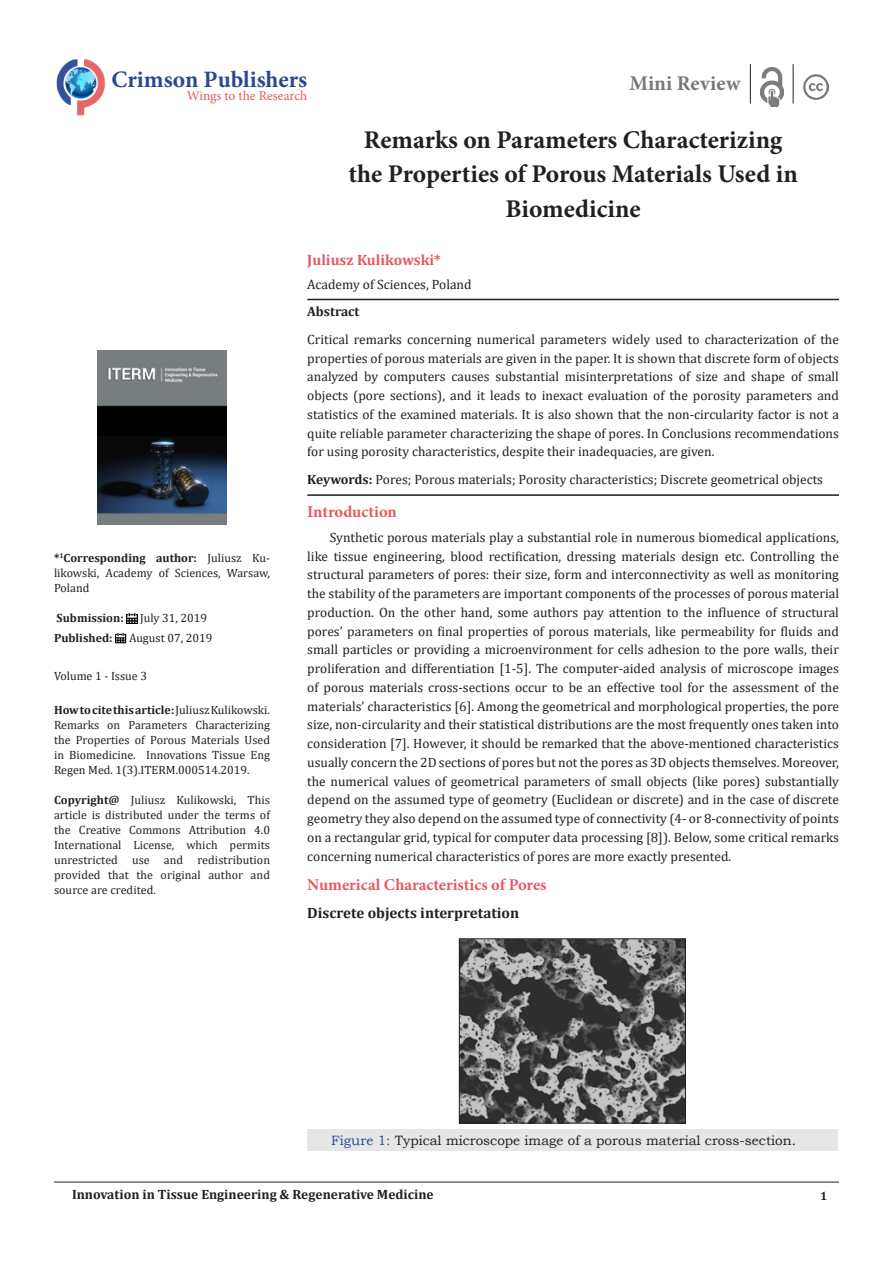
<style>
.page{position:relative;width:893px;height:1263px;background:#fff}
.page>*{position:absolute;margin:0;border:0;box-sizing:border-box;transform-origin:0 0}
.t1{font:700 25.5px/34.5px "Minion Pro";color:#231f20;text-align:center}
.t2{font:700 23.55px "Minion Pro";color:#2a4791}
.t3{font:700 21px "Minion Pro";letter-spacing:.005em;color:#76787b}
.t4{font:700 16.5px "Minion Pro";color:#e65960}
.t5{font:700 15px "Cambria";color:#231f20}
.t6{font:700 15px "Cambria";color:#e65960}
.List_Paragraph{font:13.5px/18.8px "Cambria";color:#231f20;text-align:justify}
.t7{font:13.5px "Bookman Old Style";color:#231f20}
.t8{font:700 13.5px "Cambria";color:#231f20}
.t9{font:13.5px "Minion Pro";color:#e65960}
.t10{font:12px/15px "Cambria";color:#231f20;text-align:justify}
.t11{font:700 12px "Cambria";color:#231f20}
.s1{font-weight:700}
.s2{color:#2a4791}
</style>
<div class="page">
<hr style="left:54px;top:1182px;width:785px;height:1px;background:#231f20">
<hr style="left:307px;top:299px;width:532px;height:1px;background:#231f20">
<div style="left:307px;top:1129px;width:530px;height:22px;background:#e6e6e6"></div>
<img style="left:461px;top:940px;width:223px;height:181px">
<div style="left:459px;top:938px;width:227px;height:185px;border:1px solid #231f20"></div>
<img style="left:56px;top:59px;width:50px;height:57px">
<hr style="left:750px;top:64px;width:1px;height:40px;background:#231f20">
<img style="left:760px;top:67px;width:23px;height:40px">
<hr style="left:793px;top:64px;width:1px;height:40px;background:#231f20">
<img style="left:803px;top:74px;width:26px;height:26px">
<svg style="left:126px;top:613px;width:11px;height:11px"></svg>
<svg style="left:115px;top:633px;width:11px;height:10px"></svg>
<img style="left:97px;top:351px;width:130px;height:173px">
<hr style="left:307px;top:494px;width:532px;height:2px;background:#231f20">
<p class="t2" style="left:111px;top:63px;width:197px">Crimson Publishers</p>
<p class="t9" style="left:187px;top:87px;width:122px">Wings to the Research</p>
<p class="t3" style="left:629px;top:69px;width:112px">Mini Review</p>
<p class="t1" style="left:348px;top:122px;width:451px">Remarks on Parameters Characterizing the Properties of Porous Materials Used in<br>Biomedicine</p>
<p class="t6" style="left:307px;top:249px;width:135px">Juliusz Kulikowski*</p>
<p class="List_Paragraph" style="left:307px;top:275px;width:166px">Academy of Sciences, Poland</p>
<p class="t10" style="left:54px;top:550px;width:218px"><span class="s1">*</span><sup>1</sup><span class="s1">Corresponding author:</span> Juliusz Ku&shy;likowski, Academy of Sciences, Warsaw, Poland</p>
<p class="t11" style="left:57px;top:610px;width:69px">Submission:</p>
<p class="t10" style="left:140px;top:610px;width:69px">July 31, 2019</p>
<p class="t11" style="left:54px;top:629px;width:60px">Published:</p>
<p class="t10" style="left:129px;top:630px;width:85px">August 07, 2019</p>
<p class="t10" style="left:54px;top:668px;width:95px">Volume 1 - Issue 3</p>
<p class="t10" style="left:54px;top:702px;width:218px"><span class="s1">How to cite this article:</span>Juliusz Kulikowski.<br>Remarks on Parameters Characterizing the Properties of Porous Materials Used in Biomedicine. Innovations Tissue Eng Regen Med. 1(3).ITERM.000514.2019.</p>
<p class="t10" style="left:54px;top:792px;width:218px"><span class="s1">Copyright@</span> Juliusz Kulikowski, This article is distributed under the terms of the Creative Commons Attribution 4.0<br>International License, which permits unrestricted use and redistribution provided that the original author and source are credited.</p>
<p class="t8" style="left:307px;top:302px;width:54px">Abstract</p>
<p class="List_Paragraph" style="left:307px;top:330px;width:533px">Critical remarks concerning numerical parameters widely used to characterization of the properties of porous materials are given in the paper. It is shown that discrete form of objects analyzed by computers causes substantial misinterpretations of size and shape of small objects (pore sections), and it leads to inexact evaluation of the porosity parameters and statistics of the examined materials. It is also shown that the non-circularity factor is not a quite reliable parameter characterizing the shape of pores. In Conclusions recommendations for using porosity characteristics, despite their inadequacies, are given.</p>
<p class="List_Paragraph" style="left:307px;top:470px;width:517px"><span class="s1">Keywords:</span> Pores; Porous materials; Porosity characteristics; Discrete geometrical objects</p>
<p class="t4" style="left:307px;top:500px;width:91px">Introduction</p>
<p class="List_Paragraph" style="left:307px;top:528px;width:533px;text-indent:22px">Synthetic porous materials play a substantial role in numerous biomedical applications, like tissue engineering, blood rectification, dressing materials design etc. Controlling the structural parameters of pores: their size, form and interconnectivity as well as monitoring the stability of the parameters are important components of the processes of porous material production. On the other hand, some authors pay attention to the influence of structural pores’ parameters on final properties of porous materials, like permeability for fluids and small particles or providing a microenvironment for cells adhesion to the pore walls, their proliferation and differentiation [1-5]. The computer-aided analysis of microscope images of porous materials cross-sections occur to be an effective tool for the assessment of the materials’ characteristics [6]. Among the geometrical and morphological properties, the pore size, non-circularity and their statistical distributions are the most frequently ones taken into consideration [7]. However, it should be remarked that the above-mentioned characteristics usually concern the 2D sections of pores but not the pores as 3D objects themselves. Moreover, the numerical values of geometrical parameters of small objects (like pores) substantially depend on the assumed type of geometry (Euclidean or discrete) and in the case of discrete geometry they also depend on the assumed type of connectivity (4- or 8-connectivity of points on a rectangular grid, typical for computer data processing [8]). Below, some critical remarks concerning numerical characteristics of pores are more exactly presented.</p>
<p class="t4" style="left:307px;top:873px;width:241px">Numerical Characteristics of Pores</p>
<p class="t5" style="left:307px;top:902px;width:213px">Discrete objects interpretation</p>
<p class="t7" style="left:331px;top:1131px;width:466px"><span class="s2">Figure 1:</span> Typical microscope image of a porous material cross-section.</p>
<p class="t8" style="left:72px;top:1185px;width:363px">Innovation in Tissue Engineering &amp; Regenerative Medicine</p>
<p class="t11" style="left:820px;top:1187px;width:9px">1</p>
</div>
